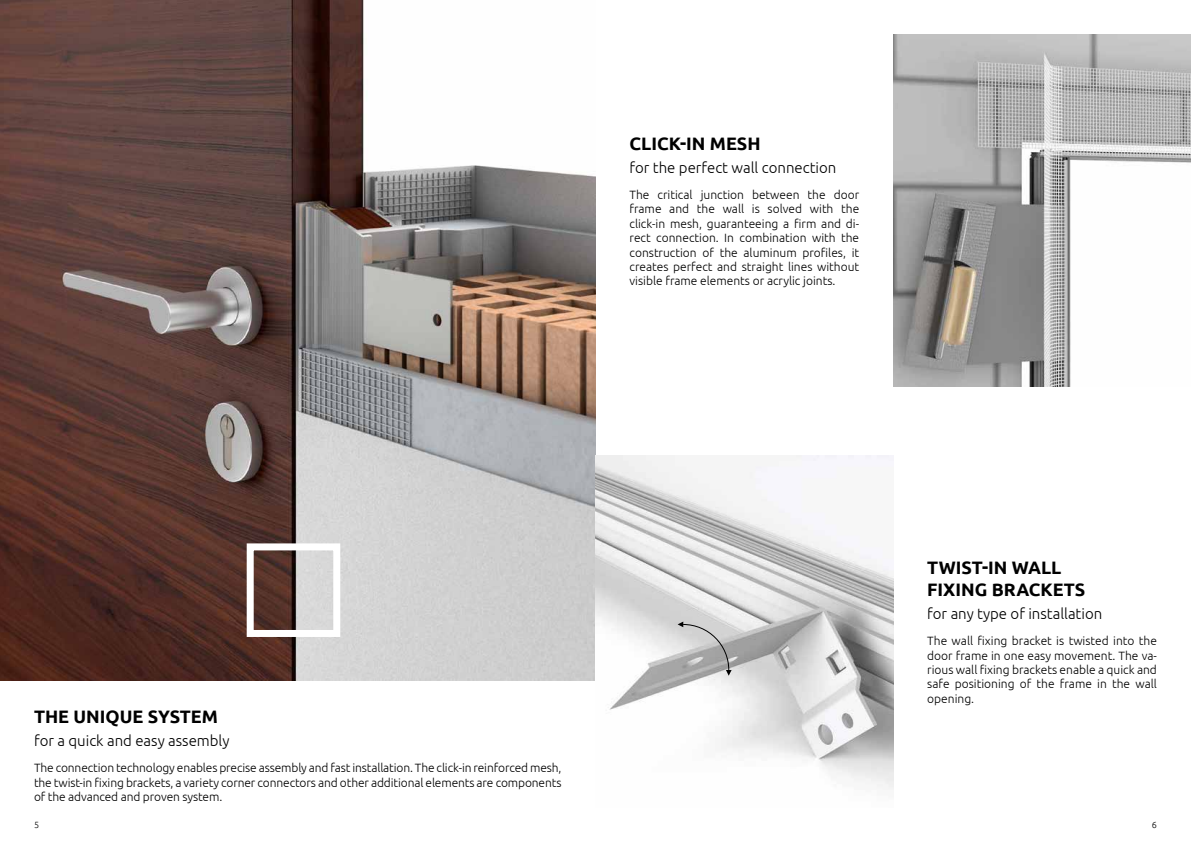
<style>
.page{position:relative;width:1191px;height:842px;background:#fff}
.page>*{position:absolute;margin:0;border:0;box-sizing:border-box;transform-origin:0 0}
.t1{font:700 18px/21.6px "Ubuntu";color:#000}
.t2{font:300 15px "Ubuntu";color:#000}
.t3{font:300 12px/14.4px "Ubuntu";color:#000;text-align:justify}
.t4{font:300 9px "Ubuntu";color:#000}
</style>
<div class="page">
<img style="left:0;top:0;width:595px;height:680px">
<div style="left:247px;top:543px;width:93px;height:94px;border:7px solid #fff"></div>
<img style="left:595px;top:455px;width:298px;height:334px">
<img style="left:893px;top:34px;width:298px;height:353px">
<svg style="left:677px;top:621px;width:54px;height:55px;background:#b9b9b9"></svg>
<h1 class="t1" style="left:629px;top:132px;width:133px">CLICK-IN MESH</h1>
<p class="t2" style="left:629px;top:159px;width:208px">for the perfect wall connection</p>
<p class="t3" style="left:629px;top:187px;width:231px">The critical junction between the door frame and the wall is solved with the click-in mesh, guaranteeing a firm and di&shy;rect connection. In combination with the construction of the aluminum profiles, it creates perfect and straight lines without visible frame elements or acrylic joints.</p>
<h1 class="t1" style="left:34px;top:705px;width:185px">THE UNIQUE SYSTEM</h1>
<p class="t2" style="left:34px;top:732px;width:197px">for a quick and easy assembly</p>
<p class="t3" style="left:34px;top:760px;width:529px">The connection technology enables precise assembly and fast installation. The click-in reinforced mesh, the twist-in fixing brackets, a variety corner connectors and other additional elements are components of the advanced and proven system.</p>
<h1 class="t1" style="left:927px;top:557px;width:160px">TWIST-IN WALL<br>FIXING BRACKETS</h1>
<p class="t2" style="left:927px;top:605px;width:176px">for any type of installation</p>
<p class="t3" style="left:927px;top:633px;width:231px">The wall fixing bracket is twisted into the door frame in one easy movement. The va&shy;rious wall fixing brackets enable a quick and safe positioning of the frame in the wall opening.</p>
<p class="t4" style="left:34px;top:820px;width:7px">5</p>
<p class="t4" style="left:1151px;top:820px;width:7px">6</p>
</div>
